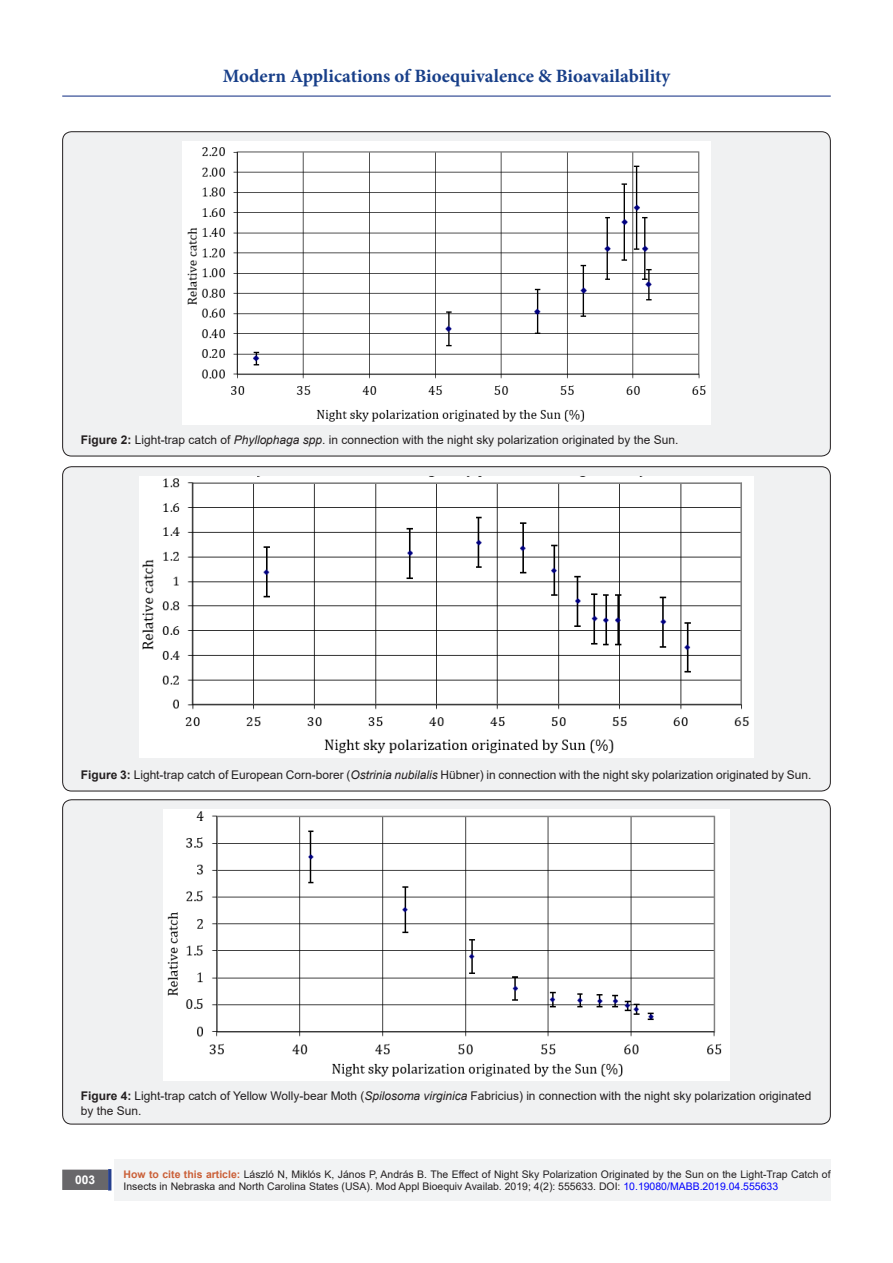
<style>
.page{position:relative;width:893px;height:1263px;background:#fff}
.page>*{position:absolute;margin:0;border:0;box-sizing:border-box;transform-origin:0 0}
.t1{font:700 18.9px "Minion Pro";color:#183f89}
.t2{font:12px/14.4px "Arial";color:#231f20}
.t3{font:700 12px "Arial";color:#fff}
.t4{font:10.5px/12.6px "Arial";color:#231f20}
.s1{font-weight:700}
.s2{font-style:italic}
.s3{font-weight:700;color:#ca5f37}
.s4{color:#00f}
</style>
<div class="page">
<div style="left:115px;top:1160px;width:716px;height:41px;background:#f2f3f4"></div>
<div style="left:63px;top:1170px;width:44px;height:19px;background:#68676a"></div>
<div style="left:62px;top:1169px;width:46px;height:21px;border:2px solid #68676a"></div>
<div style="left:108px;top:1169px;width:3px;height:21px;background:#253f8e;border:2px solid #253f8e"></div>
<hr style="left:62px;top:96px;width:769px;height:1px;background:#253f8e">
<div style="left:63px;top:132px;width:767px;height:324px;background:#f0f1f2;border-radius:9px"></div>
<img style="left:183px;top:142px;width:527px;height:282px">
<div style="left:63px;top:467px;width:767px;height:324px;background:#f0f1f2;border-radius:9px"></div>
<img style="left:140px;top:477px;width:613px;height:281px">
<div style="left:63px;top:800px;width:767px;height:324px;background:#f0f1f2;border-radius:9px"></div>
<img style="left:163px;top:809px;width:567px;height:272px">
<h1 class="t1" style="left:223px;top:63px;width:449px">Modern Applications of Bioequivalence &amp; Bioavailability</h1>
<p class="t2" style="left:81px;top:432px;width:599px"><span class="s1">Figure 2:</span> Light-trap catch of <span class="s2">Phyllophaga spp</span>. in connection with the night sky polarization originated by the Sun.</p>
<p class="t2" style="left:81px;top:767px;width:732px"><span class="s1">Figure 3:</span> Light-trap catch of European Corn-borer (<span class="s2">Ostrinia nubilalis</span> Hübner) in connection with the night sky polarization originated by Sun.</p>
<p class="t2" style="left:81px;top:1089px;width:732px"><span class="s1">Figure 4:</span> Light-trap catch of Yellow Wolly-bear Moth (<span class="s2">Spilosoma virginica</span> Fabricius) in connection with the night sky polarization originated by the Sun.</p>
<p class="t3" style="left:75px;top:1171px;width:22px">003</p>
<p class="t4" style="left:124px;top:1168px;width:709px"><span class="s3">How to cite this article:</span> László N, Miklós K, János P, András B. The Effect of Night Sky Polarization Originated by the Sun on the Light-Trap Catch of<br>Insects in Nebraska and North Carolina States (USA). Mod Appl Bioequiv Availab. 2019; 4(2): 555633. DOI: <span class="s4">10.19080/MABB.2019.04.555633</span></p>
</div>
